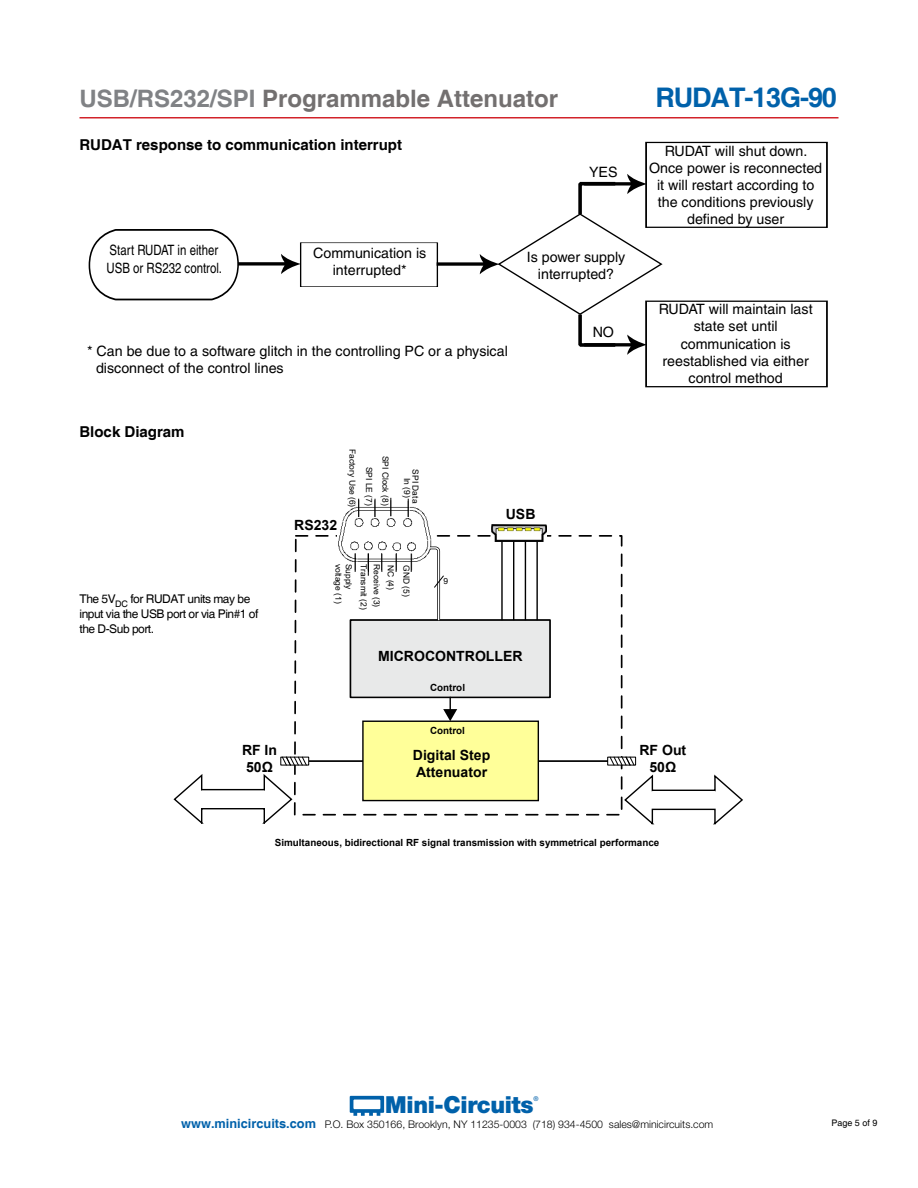
<style>
.page{position:relative;width:918px;height:1188px;background:#fff}
.page>*{position:absolute;margin:0;border:0;box-sizing:border-box;transform-origin:0 0}
.t1{font:700 27px "Helvetica";letter-spacing:-.04em;color:#0061aa}
.t2{font:700 24px "Helvetica";color:#737070}
.t3{font:900 23.55px "Helvetica Neue";letter-spacing:-.015em;color:#0061aa}
.t4{font:700 15px "Helvetica";color:#000}
.t5{font:14.25px/17.1px "Helvetica";color:#000;text-align:center}
.t6{font:14.25px/17.1px "Helvetica";color:#000;scale:.8 1}
.t7{font:700 14.1px/17px "Arial";color:#000}
.t8{font:12px/15px "Helvetica";letter-spacing:-.04em;color:#000}
.t9{font:300 10.5px "Helvetica Neue";color:#000}
.t10{font:700 9.9px "Arial";color:#000}
.t11{font:9px "Helvetica";color:#000}
.t12{font:8.4px/16.4px "Arial";color:#000;text-align:right}
.t13{font:500 6.6px "Helvetica Neue";color:#0061aa}
.s1{color:#808285}
.s2{font-family:"Helvetica";font-weight:700;font-size:12.75px;color:#0061aa}
</style>
<div class="page">
<svg style="left:350px;top:1096px;width:34px;height:20px"></svg>
<hr style="left:80px;top:117px;width:758px;height:1px;background:#d2232a">
<svg style="left:294px;top:535px;width:329px;height:281px"></svg>
<hr style="left:288px;top:760px;width:340px;height:2px;background:#000">
<div style="left:607px;top:757px;width:29px;height:9px;border:1px solid #000"></div>
<svg style="left:609px;top:756px;width:26px;height:10px"></svg>
<div style="left:280px;top:757px;width:29px;height:9px;border:1px solid #000"></div>
<svg style="left:281px;top:756px;width:27px;height:10px"></svg>
<div style="left:363px;top:721px;width:175px;height:80px;background:#ff9"></div>
<div style="left:362px;top:721px;width:177px;height:80px;border:1px solid #000"></div>
<div style="left:351px;top:620px;width:199px;height:77px;background:#e8e9e9"></div>
<div style="left:350px;top:619px;width:201px;height:79px;border:1px solid #000"></div>
<svg style="left:443px;top:697px;width:14px;height:24px"></svg>
<img style="left:491px;top:524px;width:55px;height:17px">
<hr style="left:501px;top:541px;width:2px;height:79px;background:#000">
<hr style="left:513px;top:541px;width:1px;height:79px;background:#000">
<hr style="left:525px;top:541px;width:1px;height:79px;background:#000">
<hr style="left:536px;top:541px;width:2px;height:79px;background:#000">
<svg style="left:624px;top:774px;width:119px;height:51px"></svg>
<svg style="left:173px;top:774px;width:121px;height:50px"></svg>
<img style="left:337px;top:499px;width:96px;height:73px">
<svg style="left:355px;top:554px;width:1px;height:18px"></svg>
<svg style="left:381px;top:554px;width:1px;height:18px"></svg>
<svg style="left:368px;top:554px;width:1px;height:22px"></svg>
<svg style="left:411px;top:554px;width:1px;height:18px"></svg>
<svg style="left:427px;top:545px;width:18px;height:76px"></svg>
<svg style="left:396px;top:554px;width:1px;height:18px"></svg>
<svg style="left:408px;top:499px;width:1px;height:18px"></svg>
<svg style="left:390px;top:498px;width:1px;height:18px"></svg>
<svg style="left:375px;top:499px;width:1px;height:18px"></svg>
<svg style="left:358px;top:499px;width:1px;height:18px"></svg>
<svg style="left:89px;top:229px;width:211px;height:71px"></svg>
<svg style="left:437px;top:174px;width:226px;height:181px"></svg>
<div style="left:646px;top:142px;width:181px;height:85px;background:#fff"></div>
<div style="left:645px;top:142px;width:183px;height:86px;border:1px solid #000"></div>
<div style="left:646px;top:301px;width:181px;height:86px;background:#fff"></div>
<div style="left:645px;top:301px;width:183px;height:86px;border:1px solid #000"></div>
<h2 class="t2" style="left:80px;top:84px;width:480px"><span class="s1">USB/RS232/SPI</span> Programmable Attenuator</h2>
<h1 class="t1" style="left:655px;top:81px;width:183px">RUDAT-13G-90</h1>
<p class="t4" style="left:80px;top:136px;width:324px">RUDAT response to communication interrupt</p>
<p class="t5" style="left:589px;top:163px;width:30px">YES</p>
<p class="t6" style="left:107px;top:242px;width:146px">Start RUDAT in either<br>USB or RS232 control.</p>
<p class="t5" style="left:313px;top:244px;width:115px">Communication is interrupted*</p>
<p class="t5" style="left:527px;top:248px;width:100px">Is power supply interrupted?</p>
<p class="t5" style="left:593px;top:323px;width:23px">NO</p>
<p class="t5" style="left:96px;top:342px;width:413px;text-align:left;text-indent:-9px">* Can be due to a software glitch in the controlling PC or a physical disconnect of the control lines</p>
<p class="t4" style="left:80px;top:423px;width:107px">Block Diagram</p>
<p class="t8" style="left:80px;top:591px;width:181px">The 5V<sub>DC</sub> for RUDAT units may be input via the USB port or via Pin#1 of the D-Sub port.</p>
<p class="t7" style="left:294px;top:517px;width:44px">RS232</p>
<p class="t12" style="left:377px;top:449px;width:60px;rotate:90deg">SPI LE (7)<br>Factory Use (6)</p>
<p class="t12" style="left:394px;top:456px;width:51px;rotate:90deg">SPI Clock (8)</p>
<p class="t12" style="left:420px;top:469px;width:35px;line-height:8.4px;text-align:center;rotate:90deg">SPI Data<br>In (9)</p>
<p class="t12" style="left:347px;top:564px;width:41px;rotate:90deg">voltage (1)</p>
<p class="t12" style="left:357px;top:564px;width:27px;rotate:90deg">Supply</p>
<p class="t12" style="left:372px;top:564px;width:47px;rotate:90deg">Transmit (2)</p>
<p class="t12" style="left:385px;top:564px;width:45px;rotate:90deg">Receive (3)</p>
<p class="t12" style="left:415px;top:565px;width:33px;rotate:90deg">GND (5)</p>
<p class="t12" style="left:399px;top:565px;width:26px;rotate:90deg">NC (4)</p>
<p class="t12" style="left:443px;top:573px;width:6px">9</p>
<p class="t7" style="left:506px;top:506px;width:31px">USB</p>
<p class="t7" style="left:378px;top:648px;width:146px">MICROCONTROLLER</p>
<p class="t10" style="left:430px;top:681px;width:36px">Control</p>
<p class="t10" style="left:430px;top:724px;width:36px">Control</p>
<p class="t5" style="left:649px;top:142px;width:175px">RUDAT will shut down.<br>Once power is reconnected it will restart according to the conditions previously defined by user</p>
<p class="t5" style="left:659px;top:301px;width:155px">RUDAT will maintain last state set until communication is reestablished via either control method</p>
<p class="t7" style="left:242px;top:742px;width:37px">RF In<br>50Ω</p>
<p class="t7" style="left:413px;top:747px;width:79px">Digital Step<br>Attenuator</p>
<p class="t7" style="left:639px;top:742px;width:48px;text-align:center">RF Out<br>50Ω</p>
<p class="t10" style="left:275px;top:835px;width:386px">Simultaneous, bidirectional RF signal transmission with symmetrical performance</p>
<h3 class="t3" style="left:385px;top:1090px;width:150px">Mini-Circuits</h3>
<p class="t13" style="left:533px;top:1094px;width:7px">®</p>
<p class="t9" style="left:181px;top:1118px;width:534px"><span class="s2">www.minicircuits.com</span> P.O. Box 350166, Brooklyn, NY 11235-0003 (718) 934-4500 sales@minicircuits.com</p>
<p class="t11" style="left:831px;top:1117px;width:48px">Page 5 of 9</p>
</div>
